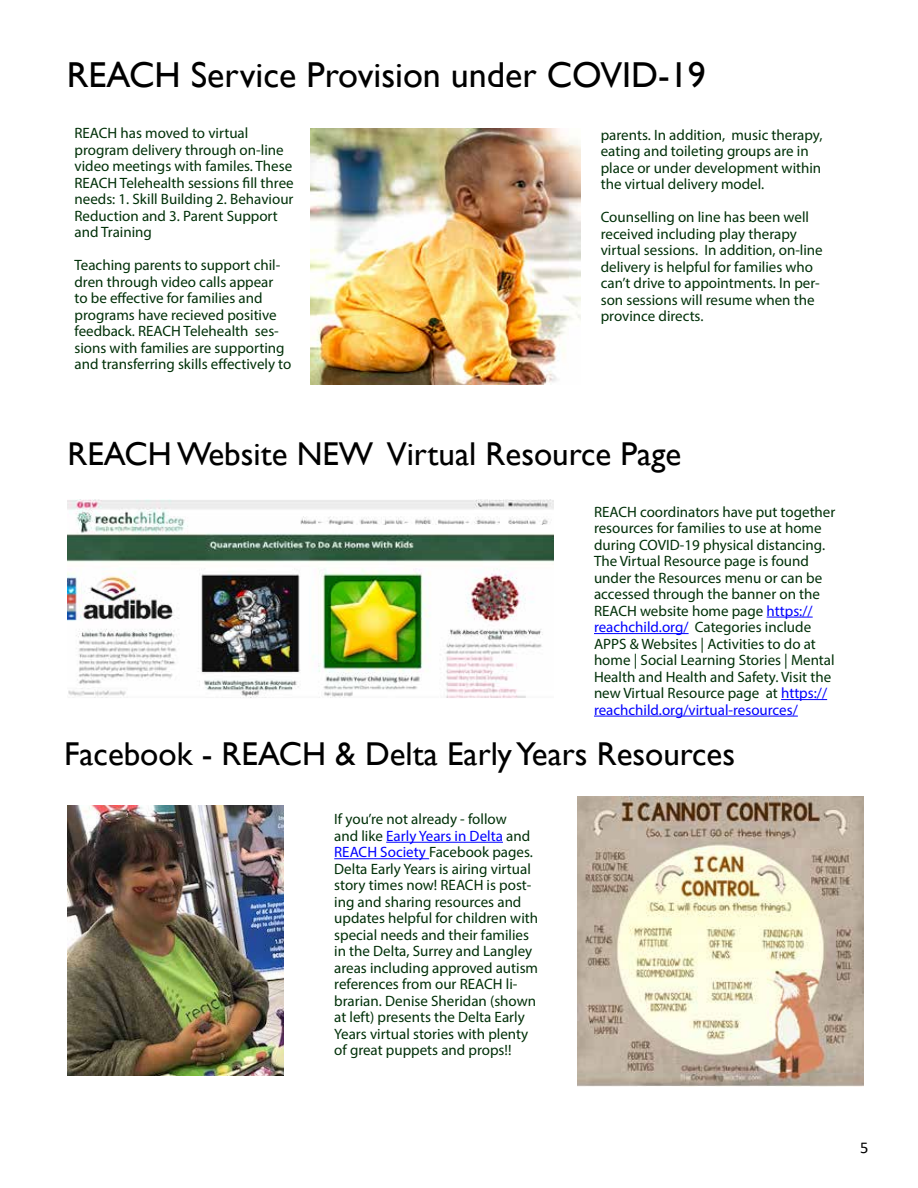
<style>
.page{position:relative;width:918px;height:1188px;background:#fff}
.page>*{position:absolute;margin:0;border:0;box-sizing:border-box;transform-origin:0 0}
.t1{font:36px "Gill Sans";color:#000}
.t2{font:33px "Gill Sans";color:#000}
.t3{font:16.5px "Calibri";color:#000}
.t4{font:15px/16.5px "Myriad Pro";color:#003008}
.s1{color:#00f}
</style>
<div class="page">
<img style="left:310px;top:128px;width:270px;height:257px">
<img style="left:68px;top:500px;width:486px;height:198px">
<hr style="left:767px;top:617px;width:46px;height:1px;background:#00f">
<hr style="left:594px;top:633px;width:95px;height:1px;background:#00f">
<hr style="left:781px;top:699px;width:46px;height:1px;background:#00f">
<hr style="left:594px;top:716px;width:204px;height:1px;background:#00f">
<hr style="left:386px;top:842px;width:117px;height:1px;background:#00f">
<hr style="left:334px;top:858px;width:95px;height:1px;background:#00f">
<img style="left:577px;top:796px;width:287px;height:291px">
<img style="left:68px;top:806px;width:216px;height:270px">
<h1 class="t1" style="left:67px;top:54px;width:641px">REACH Service Provision under COVID-19</h1>
<p class="t4" style="left:75px;top:125px;width:221px">REACH has moved to virtual program delivery through on-line video meetings with familes. These<br>REACH Telehealth sessions fill three needs: 1. Skill Building 2. Behaviour<br>Reduction and 3. Parent Support and Training</p>
<p class="t4" style="left:75px;top:257px;width:218px">Teaching parents to support chil&shy;dren through video calls appear<br>to be effective for families and programs have recieved positive feedback. REACH Telehealth ses&shy;sions with families are supporting and transferring skills effectively to</p>
<p class="t4" style="left:601px;top:126px;width:223px">parents. In addition, music therapy, eating and toileting groups are in place or under development within the virtual delivery model.</p>
<p class="t4" style="left:601px;top:208px;width:224px">Counselling on line has been well received including play therapy virtual sessions. In addition, on-line delivery is helpful for families who can’t drive to appointments. In per&shy;son sessions will resume when the province directs.</p>
<h2 class="t2" style="left:68px;top:435px;width:615px">REACH Website NEW Virtual Resource Page</h2>
<p class="t4" style="left:594px;top:503px;width:243px">REACH coordinators have put together resources for families to use at home during COVID-19 physical distancing.<br>The Virtual Resource page is found under the Resources menu or can be accessed through the banner on the REACH website home page <span class="s1">https:// reachchild.org/</span> Categories include APPS &amp; Websites | Activities to do at home | Social Learning Stories | Mental Health and Health and Safety. Visit the new Virtual Resource page at <span class="s1">https:// reachchild.org/virtual-resources/</span></p>
<h2 class="t2" style="left:64px;top:735px;width:673px">Facebook - REACH &amp; Delta Early Years Resources</h2>
<p class="t4" style="left:334px;top:811px;width:205px">If you’re not already - follow<br>and like <span class="s1">Early Years in Delta</span> and<br><span class="s1">REACH Society</span> Facebook pages.<br>Delta Early Years is airing virtual story times now! REACH is post&shy;ing and sharing resources and updates helpful for children with special needs and their families in the Delta, Surrey and Langley areas including approved autism references from our REACH li&shy;brarian. Denise Sheridan (shown at left) presents the Delta Early<br>Years virtual stories with plenty of great puppets and props!!</p>
<p class="t3" style="left:860px;top:1136px;width:10px">5</p>
</div>
